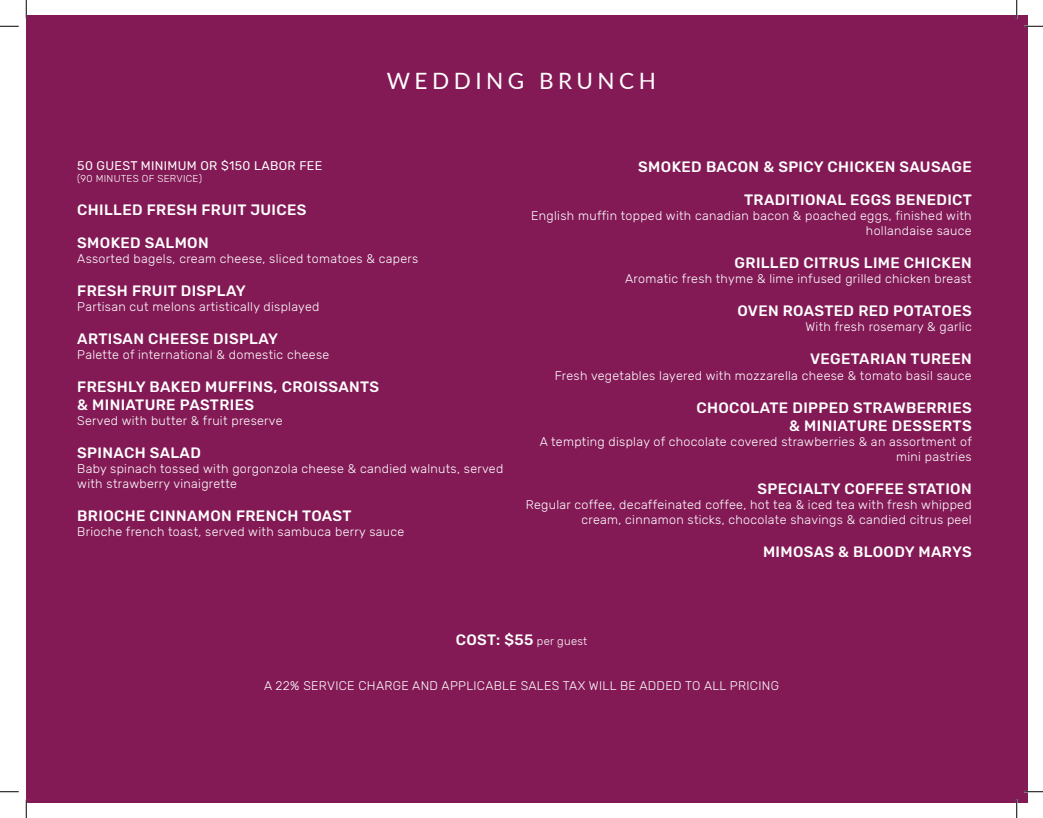
<style>
.page{position:relative;width:1043px;height:818px;background:#fff}
.page>*{position:absolute;margin:0;border:0;box-sizing:border-box;transform-origin:0 0}
.t1{font:22.5px "Lato";letter-spacing:.2em;color:#fff}
.t2{font:500 15px/33px "Rubik";letter-spacing:.025em;color:#fff}
.t3{font:300 12.5px/15px "Rubik";letter-spacing:.025em;color:#fff;text-align:right}
.t4{font:12.5px "Rubik";letter-spacing:.025em;color:#fff}
.t5{font:300 10px "Rubik";letter-spacing:.025em;color:#fff}
.s1{font-weight:300;font-size:11.25px}
</style>
<div class="page">
<div style="left:26px;top:15px;width:1002px;height:787px;background:#831a56"></div>
<svg style="left:0;top:25px;width:19px;height:2px"></svg>
<svg style="left:1024px;top:25px;width:18px;height:2px"></svg>
<svg style="left:0;top:791px;width:19px;height:1px"></svg>
<svg style="left:1024px;top:790px;width:18px;height:2px"></svg>
<svg style="left:25px;top:0;width:2px;height:19px"></svg>
<svg style="left:25px;top:799px;width:2px;height:19px"></svg>
<svg style="left:1016px;top:0;width:1px;height:19px"></svg>
<svg style="left:1015px;top:799px;width:2px;height:19px"></svg>
<h1 class="t1" style="left:387px;top:65px;width:271px">WEDDING BRUNCH</h1>
<p class="t4" style="left:77px;top:159px;width:246px">50 GUEST MINIMUM OR $150 LABOR FEE</p>
<p class="t5" style="left:77px;top:173px;width:126px">(90 MINUTES OF SERVICE)</p>
<p class="t2" style="left:77px;top:194px;width:231px">CHILLED FRESH FRUIT JUICES<br>SMOKED SALMON</p>
<p class="t3" style="left:77px;top:251px;width:342px">Assorted bagels, cream cheese, sliced tomatoes &amp; capers</p>
<p class="t2" style="left:77px;top:275px;width:170px">FRESH FRUIT DISPLAY</p>
<p class="t3" style="left:77px;top:299px;width:244px">Partisan cut melons artistically displayed</p>
<p class="t2" style="left:77px;top:323px;width:202px">ARTISAN CHEESE DISPLAY</p>
<p class="t3" style="left:77px;top:347px;width:254px">Palette of international &amp; domestic cheese</p>
<p class="t2" style="left:77px;top:378px;width:303px;line-height:18px">FRESHLY BAKED MUFFINS, CROISSANTS &amp; MINIATURE PASTRIES</p>
<p class="t3" style="left:77px;top:413px;width:207px">Served with butter &amp; fruit preserve</p>
<p class="t2" style="left:77px;top:437px;width:125px">SPINACH SALAD</p>
<p class="t3" style="left:77px;top:461px;width:427px;text-align:left">Baby spinach tossed with gorgonzola cheese &amp; candied walnuts, served with strawberry vinaigrette</p>
<p class="t2" style="left:77px;top:500px;width:276px">BRIOCHE CINNAMON FRENCH TOAST</p>
<p class="t3" style="left:77px;top:524px;width:328px">Brioche french toast, served with sambuca berry sauce</p>
<p class="t2" style="left:638px;top:151px;width:335px;text-align:right">SMOKED BACON &amp; SPICY CHICKEN SAUSAGE<br>TRADITIONAL EGGS BENEDICT</p>
<p class="t3" style="left:531px;top:209px;width:442px">English muffin topped with canadian bacon &amp; poached eggs, finished with hollandaise sauce</p>
<p class="t2" style="left:734px;top:247px;width:238px">GRILLED CITRUS LIME CHICKEN</p>
<p class="t3" style="left:625px;top:272px;width:348px">Aromatic fresh thyme &amp; lime infused grilled chicken breast</p>
<p class="t2" style="left:737px;top:295px;width:236px">OVEN ROASTED RED POTATOES</p>
<p class="t3" style="left:805px;top:320px;width:168px">With fresh rosemary &amp; garlic</p>
<p class="t2" style="left:810px;top:343px;width:163px">VEGETARIAN TUREEN</p>
<p class="t3" style="left:554px;top:368px;width:418px">Fresh vegetables layered with mozzarella cheese &amp; tomato basil sauce</p>
<p class="t2" style="left:696px;top:398px;width:277px;line-height:18px;text-align:right">CHOCOLATE DIPPED STRAWBERRIES &amp; MINIATURE DESSERTS</p>
<p class="t3" style="left:540px;top:434px;width:434px">A tempting display of chocolate covered strawberries &amp; an assortment of mini pastries</p>
<p class="t2" style="left:757px;top:472px;width:216px">SPECIALTY COFFEE STATION</p>
<p class="t3" style="left:526px;top:497px;width:447px">Regular coffee, decaffeinated coffee, hot tea &amp; iced tea with fresh whipped cream, cinnamon sticks, chocolate shavings &amp; candied citrus peel</p>
<p class="t2" style="left:763px;top:535px;width:210px">MIMOSAS &amp; BLOODY MARYS</p>
<p class="t2" style="left:455px;top:623px;width:133px">COST: $55 <span class="s1">per guest</span></p>
<p class="t3" style="left:264px;top:678px;width:516px">A 22% SERVICE CHARGE AND APPLICABLE SALES TAX WILL BE ADDED TO ALL PRICING</p>
</div>
